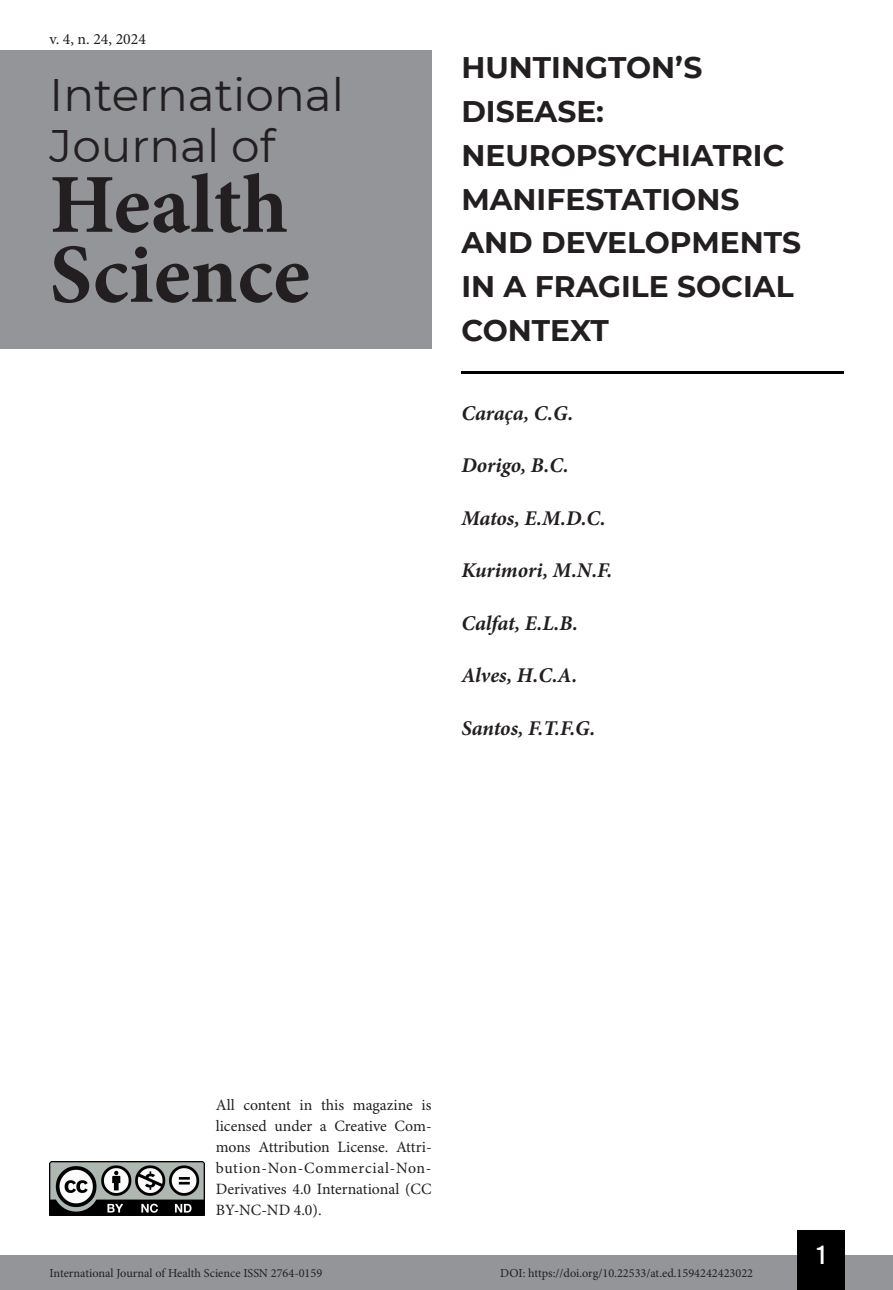
<style>
.page{position:relative;width:893px;height:1290px;background:#fff}
.page>*{position:absolute;margin:0;border:0;box-sizing:border-box;transform-origin:0 0}
.t1{font:700 84px/70px "Minion Pro";color:#231f20}
.t2{font:45.5px/50.8px "Montserrat";color:#231f20}
.t3{font:700 29.75px/43.8px "Montserrat";color:#231f20}
.t4{font:26.25px "Bebas Kai";color:#fff}
.t5{font:italic 700 21px "Minion Pro";letter-spacing:-.005em;color:#231f20}
.t6{font:15.75px/21px "Minion Pro";color:#231f20;text-align:justify}
.t7{font:12.25px "Minion Pro";color:#231f20}
</style>
<div class="page">
<div style="left:0;top:1255px;width:893px;height:35px;background:#939598"></div>
<div style="left:797px;top:1230px;width:48px;height:60px;background:#000"></div>
<img style="left:50px;top:1161px;width:154px;height:54px">
<div style="left:0;top:50px;width:432px;height:298px;background:#939598"></div>
<hr style="left:461px;top:372px;width:382px;height:2px;background:#000">
<p class="t6" style="left:50px;top:29px;width:98px">v. 4, n. 24, 2024</p>
<h2 class="t2" style="left:50px;top:68px;width:296px">International<br>Journal of</h2>
<h1 class="t1" style="left:50px;top:169px;width:262px">Health<br>Science</h1>
<h3 class="t3" style="left:461px;top:44px;width:341px">HUNTINGTON’S<br>DISEASE:<br>NEUROPSYCHIATRIC<br>MANIFESTATIONS<br>AND DEVELOPMENTS<br>IN A FRAGILE SOCIAL<br>CONTEXT</h3>
<h3 class="t5" style="left:461px;top:398px;width:113px">Caraça, C.G.</h3>
<h3 class="t5" style="left:461px;top:450px;width:109px">Dorigo, B.C.</h3>
<h3 class="t5" style="left:461px;top:503px;width:146px">Matos, E.M.D.C.</h3>
<h3 class="t5" style="left:461px;top:555px;width:153px">Kurimori, M.N.F.</h3>
<h3 class="t5" style="left:461px;top:608px;width:118px">Calfat, E.L.B.</h3>
<h3 class="t5" style="left:461px;top:660px;width:117px">Alves, H.C.A.</h3>
<h3 class="t5" style="left:461px;top:713px;width:136px">Santos, F.T.F.G.</h3>
<p class="t6" style="left:216px;top:1095px;width:217px">All content in this magazine is licensed under a Creative Com&shy;mons Attribution License. Attri&shy;bution-Non-Commercial-Non-Derivatives 4.0 International (CC BY-NC-ND 4.0).</p>
<p class="t7" style="left:50px;top:1266px;width:274px">International Journal of Health Science ISSN 2764-0159</p>
<p class="t7" style="left:500px;top:1266px;width:254px">DOI: https://doi.org/10.22533/at.ed.1594242423022</p>
<h3 class="t4" style="left:817px;top:1241px;width:10px">1</h3>
</div>
